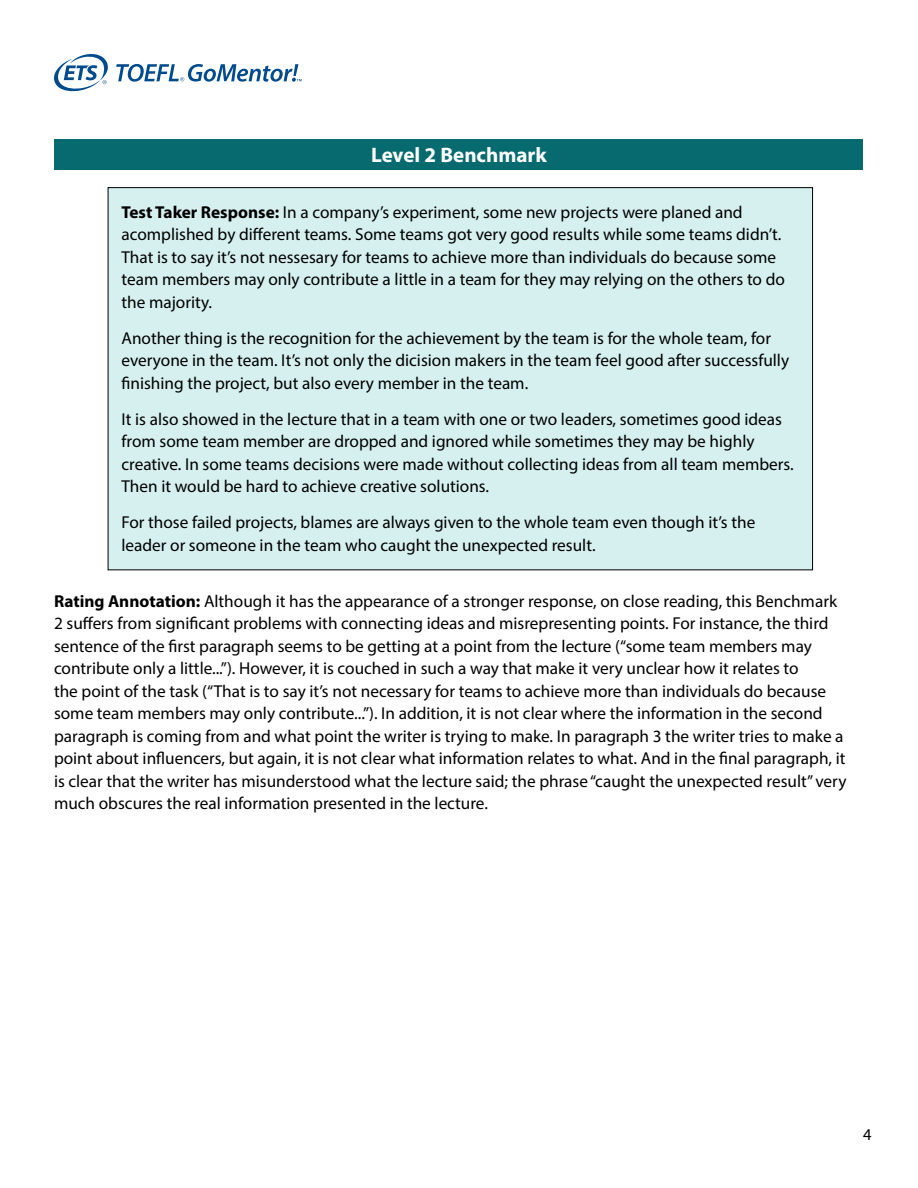
<style>
.page{position:relative;width:918px;height:1188px;background:#fff}
.page>*{position:absolute;margin:0;border:0;box-sizing:border-box;transform-origin:0 0}
.H2__benchmarks{font:700 21px "Rjxrdl Myriad Pro";color:#fff}
.p__indented{font:17.25px/22.5px "Ddhscp Myriad Pro";color:#000}
.t1{font:16.5px "Ddhscp Myriad Pro";color:#000}
.s1{font-family:"Rjxrdl Myriad Pro";font-weight:700}
</style>
<div class="page">
<div style="left:108px;top:188px;width:705px;height:382px;background:#d6efef"></div>
<div style="left:55px;top:139px;width:808px;height:31px;background:#066a6e"></div>
<svg style="left:54px;top:54px;width:54px;height:37px"></svg>
<svg style="left:116px;top:64px;width:186px;height:18px"></svg>
<h2 class="H2__benchmarks" style="left:371px;top:141px;width:177px">Level 2 Benchmark</h2>
<p class="p__indented" style="left:122px;top:200px;width:665px"><span class="s1">Test Taker Response:</span> In a company’s experiment, some new projects were planed and acomplished by different teams. Some teams got very good results while some teams didn’t.<br>That is to say it’s not nessesary for teams to achieve more than individuals do because some team members may only contribute a little in a team for they may relying on the others to do the majority.</p>
<p class="p__indented" style="left:122px;top:326px;width:669px">Another thing is the recognition for the achievement by the team is for the whole team, for everyone in the team. It’s not only the dicision makers in the team feel good after successfully finishing the project, but also every member in the team.</p>
<p class="p__indented" style="left:122px;top:407px;width:674px">It is also showed in the lecture that in a team with one or two leaders, sometimes good ideas from some team member are dropped and ignored while sometimes they may be highly creative. In some teams decisions were made without collecting ideas from all team members.<br>Then it would be hard to achieve creative solutions.</p>
<p class="p__indented" style="left:122px;top:511px;width:635px">For those failed projects, blames are always given to the whole team even though it’s the leader or someone in the team who caught the unexpected result.</p>
<p class="p__indented" style="left:54px;top:590px;width:794px"><span class="s1">Rating Annotation:</span> Although it has the appearance of a stronger response, on close reading, this Benchmark 2 suffers from significant problems with connecting ideas and misrepresenting points. For instance, the third sentence of the first paragraph seems to be getting at a point from the lecture (“some team members may contribute only a little...”). However, it is couched in such a way that make it very unclear how it relates to<br>the point of the task (“That is to say it’s not necessary for teams to achieve more than individuals do because some team members may only contribute...”). In addition, it is not clear where the information in the second paragraph is coming from and what point the writer is trying to make. In paragraph 3 the writer tries to make a point about influencers, but again, it is not clear what information relates to what. And in the final paragraph, it is clear that the writer has misunderstood what the lecture said; the phrase “caught the unexpected result” very much obscures the real information presented in the lecture.</p>
<p class="t1" style="left:863px;top:1124px;width:10px">4</p>
</div>
